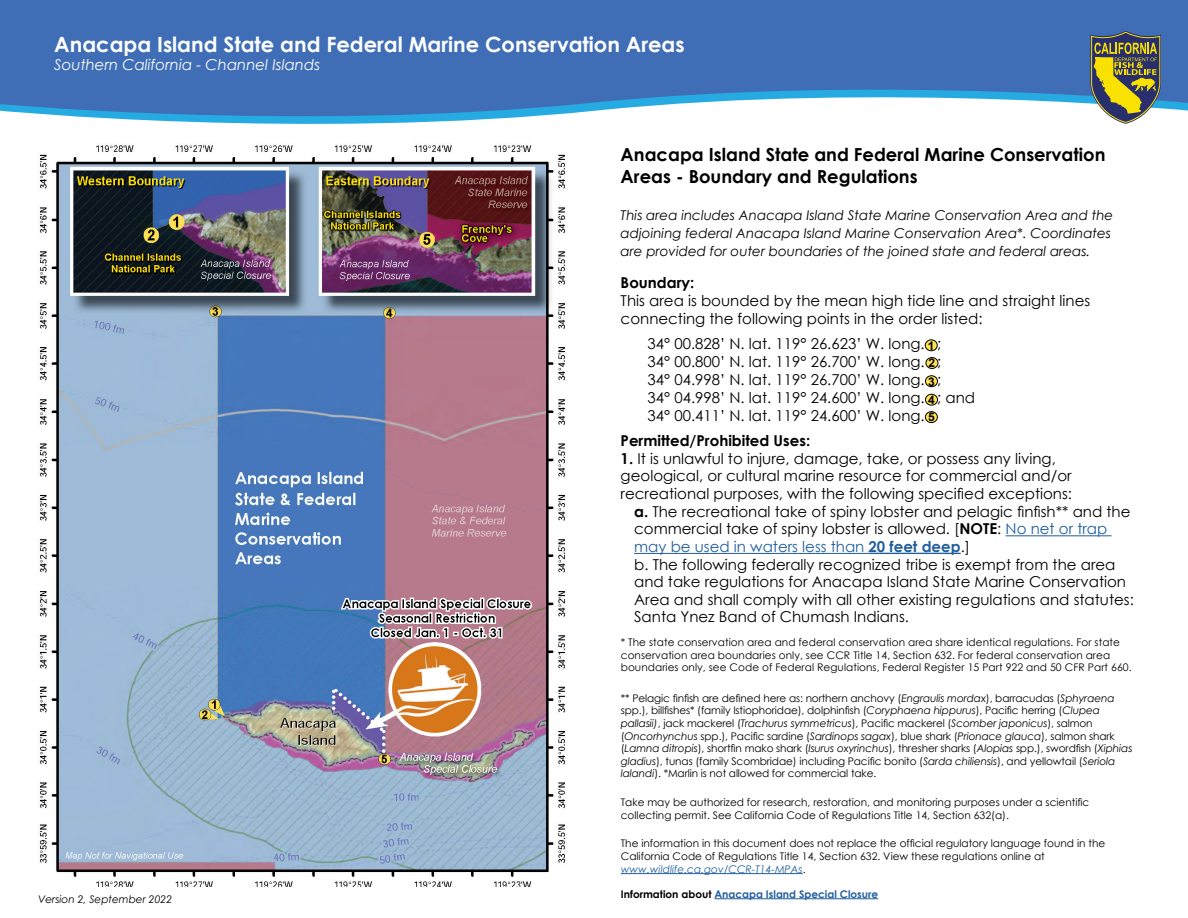
<style>
.page{position:relative;width:1188px;height:918px;background:#fff}
.page>*{position:absolute;margin:0;border:0;box-sizing:border-box;transform-origin:0 0}
.t1{font:700 21px "Century Gothic";color:#fff}
.t2{font:700 18px/21.6px "Century Gothic";color:#000}
.t3{font:15px/17.7px "Century Gothic";color:#000}
.t4{font:700 15px "Century Gothic";color:#000}
.t5{font:italic 15px "Century Gothic";color:#fff}
.t6{font:italic 13.5px/17.7px "Century Gothic";color:#000}
.t7{font:700 12px/17.4px "Arial";color:#000}
.t8{font:10.5px/12.6px "Century Gothic";color:#000}
.t9{font:700 10.5px "Century Gothic";color:#215e9e}
.t10{font:italic 10.5px "Century Gothic";color:#000}
.s1{font-weight:700}
.s2{color:#215e9e}
.s3{font-weight:700;color:#215e9e}
.s4{font-style:italic}
.s5{font-style:italic;color:#215e9e}
.s6{color:#000}
</style>
<div class="page">
<svg style="left:0;top:0;width:1187px;height:124px;background:#5180c0"></svg>
<svg style="left:1187px;top:0;width:1px;height:111px"></svg>
<svg style="left:1090px;top:31px;width:71px;height:93px;background:#86855d"></svg>
<hr style="left:1006px;top:535px;width:106px;height:1px;background:#215e9e">
<hr style="left:634px;top:553px;width:235px;height:1px;background:#215e9e">
<hr style="left:869px;top:553px;width:92px;height:1px;background:#215e9e">
<div style="left:925px;top:376px;width:13px;height:11px;background:#ffe252;border-radius:50%"></div>
<div style="left:925px;top:376px;width:13px;height:11px;border:1px solid #000;border-radius:50%"></div>
<div style="left:926px;top:358px;width:12px;height:10px;background:#ffe252;border-radius:50%"></div>
<div style="left:926px;top:357px;width:12px;height:12px;border:1px solid #000;border-radius:50%"></div>
<div style="left:925px;top:340px;width:12px;height:11px;background:#ffe252;border-radius:50%"></div>
<div style="left:925px;top:340px;width:12px;height:11px;border:1px solid #000;border-radius:50%"></div>
<div style="left:925px;top:394px;width:13px;height:11px;background:#ffe252;border-radius:50%"></div>
<div style="left:925px;top:394px;width:13px;height:11px;border:1px solid #000;border-radius:50%"></div>
<div style="left:925px;top:412px;width:12px;height:11px;background:#ffe252;border-radius:50%"></div>
<div style="left:925px;top:411px;width:13px;height:12px;border:1px solid #000;border-radius:50%"></div>
<hr style="left:621px;top:873px;width:182px;height:1px;background:#215e9e">
<hr style="left:714px;top:898px;width:164px;height:1px;background:#215e9e">
<img style="left:39px;top:144px;width:527px;height:742px">
<h1 class="t1" style="left:54px;top:29px;width:632px">Anacapa Island State and Federal Marine Conservation Areas</h1>
<h3 class="t5" style="left:54px;top:54px;width:267px">Southern California - Channel Islands</h3>
<p class="t10" style="left:38px;top:892px;width:136px">Version 2, September 2022</p>
<p class="t2" style="left:621px;top:143px;width:486px">Anacapa Island State and Federal Marine Conservation<br>Areas - Boundary and Regulations</p>
<p class="t6" style="left:621px;top:207px;width:494px">This area includes Anacapa Island State Marine Conservation Area and the adjoining federal Anacapa Island Marine Conservation Area*. Coordinates are provided for outer boundaries of the joined state and federal areas.</p>
<p class="t4" style="left:621px;top:272px;width:75px">Boundary:</p>
<p class="t3" style="left:621px;top:292px;width:471px">This area is bounded by the mean high tide line and straight lines connecting the following points in the order listed:</p>
<p class="t3" style="left:648px;top:335px;width:295px">34° 00.828’ N. lat. 119° 26.623’ W. long. ;</p>
<p class="t3" style="left:648px;top:353px;width:295px">34° 00.800’ N. lat. 119° 26.700’ W. long. ;</p>
<p class="t3" style="left:648px;top:371px;width:295px">34° 04.998’ N. lat. 119° 26.700’ W. long. ;</p>
<p class="t3" style="left:648px;top:389px;width:329px">34° 04.998’ N. lat. 119° 24.600’ W. long. ; and</p>
<p class="t3" style="left:648px;top:407px;width:279px">34° 00.411’ N. lat. 119° 24.600’ W. long.</p>
<p class="t4" style="left:621px;top:429px;width:191px">Permitted/Prohibited Uses:</p>
<p class="t3" style="left:621px;top:449px;width:453px"><span class="s1">1.</span> It is unlawful to injure, damage, take, or possess any living, geological, or cultural marine resource for commercial and/or recreational purposes, with the following specified exceptions:</p>
<p class="t3" style="left:634px;top:502px;width:498px"><span class="s1">a.</span> The recreational take of spiny lobster and pelagic finfish** and the commercial take of spiny lobster is allowed. [<span class="s1">NOTE</span>: <span class="s2">No net or trap may be used in waters less than</span> <span class="s3">20 feet deep</span>.]</p>
<p class="t3" style="left:634px;top:555px;width:501px">b. The following federally recognized tribe is exempt from the area and take regulations for Anacapa Island State Marine Conservation Area and shall comply with all other existing regulations and statutes:<br>Santa Ynez Band of Chumash Indians.</p>
<p class="t7" style="left:928px;top:337px;width:8px">1</p>
<p class="t7" style="left:929px;top:355px;width:8px">2</p>
<p class="t7" style="left:928px;top:373px;width:8px">3</p>
<p class="t7" style="left:928px;top:391px;width:8px">4<br>5</p>
<p class="t8" style="left:621px;top:636px;width:512px">* The state conservation area and federal conservation area share identical regulations. For state conservation area boundaries only, see CCR Title 14, Section 632. For federal conservation area boundaries only, see Code of Federal Regulations, Federal Register 15 Part 922 and 50 CFR Part 660.</p>
<p class="t8" style="left:621px;top:692px;width:513px">** Pelagic finfish are defined here as: northern anchovy (<span class="s4">Engraulis mordax</span>), barracudas (<span class="s4">Sphyraena </span>spp.), billfishes* (family Istiophoridae), dolphinfish (<span class="s4">Coryphaena hippurus</span>), Pacific herring (<span class="s4">Clupea pallasii)</span>, jack mackerel (<span class="s4">Trachurus symmetricus</span>), Pacific mackerel (<span class="s4">Scomber japonicus</span>), salmon (<span class="s4">Oncorhynchus</span> spp.), Pacific sardine (<span class="s4">Sardinops sagax</span>), blue shark (<span class="s4">Prionace glauca</span>), salmon shark (<span class="s4">Lamna ditropis</span>), shortfin mako shark (<span class="s4">Isurus oxyrinchus</span>), thresher sharks (<span class="s4">Alopias</span> spp.), swordfish (<span class="s4">Xiphias gladius</span>), tunas (family Scombridae) including Pacific bonito (<span class="s4">Sarda chiliensis</span>), and yellowtail (<span class="s4">Seriola lalandi</span>). *Marlin is not allowed for commercial take.</p>
<p class="t8" style="left:621px;top:796px;width:470px">Take may be authorized for research, restoration, and monitoring purposes under a scientific collecting permit. See California Code of Regulations Title 14, Section 632(a).</p>
<p class="t8" style="left:621px;top:837px;width:486px">The information in this document does not replace the official regulatory language found in the<br>California Code of Regulations Title 14, Section 632. View these regulations online at <span class="s5">www.wildlife.ca.gov/CCR-T14-MPAs</span>.</p>
<p class="t9" style="left:621px;top:886px;width:259px"><span class="s6">Information about</span> Anacapa Island Special Closure</p>
</div>
